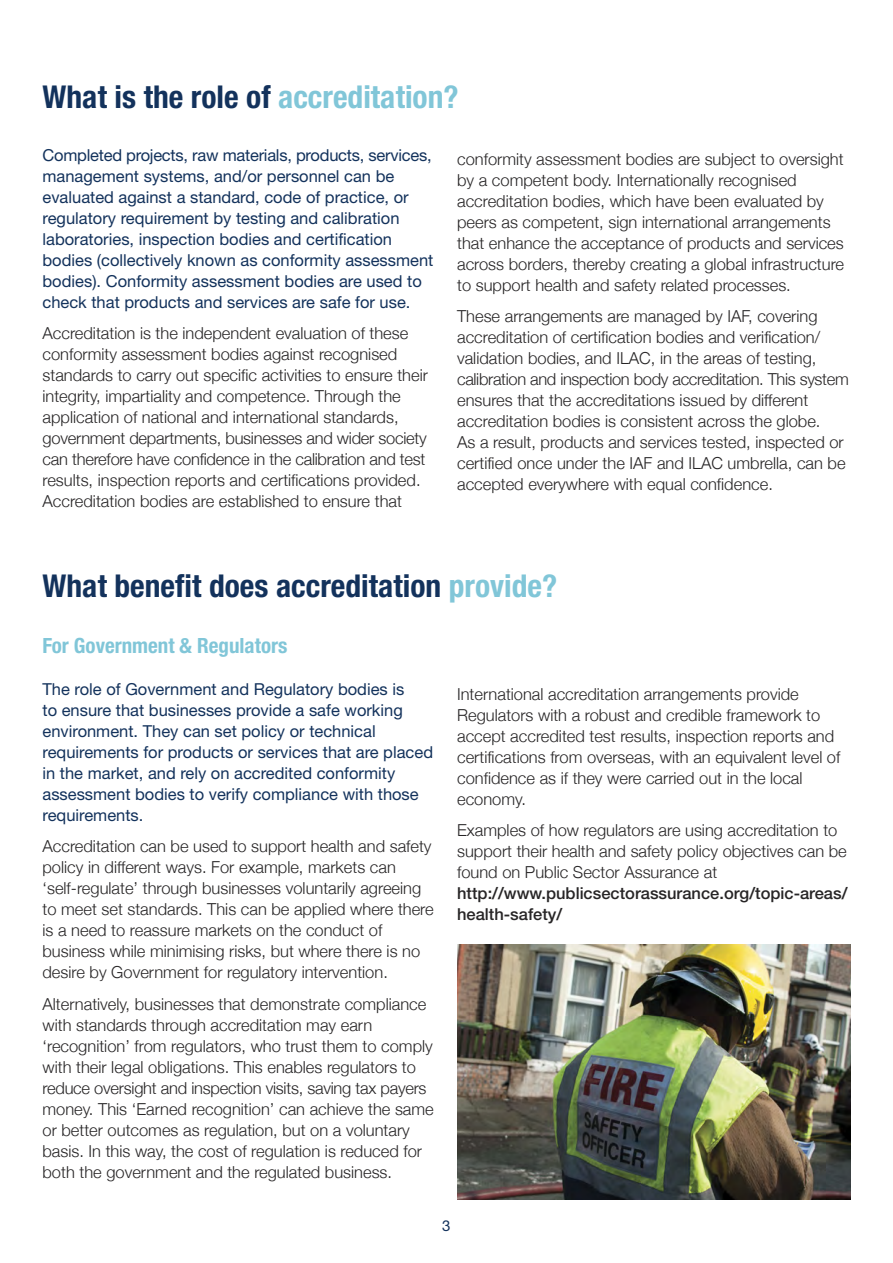
<style>
.page{position:relative;width:893px;height:1263px;background:#fff}
.page>*{position:absolute;margin:0;border:0;box-sizing:border-box;transform-origin:0 0}
.t1{font:700 condensed 31.5px "Helvetica Neue";color:#13325c}
.t2{font:700 condensed 21px "Helvetica Neue";color:#81c6d8}
.t3{font:300 16.5px/21px "Helvetica Neue";color:#272526}
.t4{font:16.5px/21px "Helvetica Neue";color:#13325c}
.t5{font:500 16.5px/21px "Helvetica Neue";color:#272526}
.t6{font:15px "Helvetica Neue";color:#13325c}
.s1{color:#81c6d8}
</style>
<div class="page">
<img style="left:457px;top:945px;width:394px;height:255px">
<h1 class="t1" style="left:43px;top:85px;width:418px">What is the role of <span class="s1">accreditation?</span></h1>
<p class="t4" style="left:43px;top:146px;width:392px">Completed projects, raw materials, products, services, management systems, and/or personnel can be evaluated against a standard, code of practice, or regulatory requirement by testing and calibration laboratories, inspection bodies and certification bodies (collectively known as conformity assessment bodies). Conformity assessment bodies are used to check that products and services are safe for use.</p>
<p class="t3" style="left:43px;top:322px;width:387px">Accreditation is the independent evaluation of these conformity assessment bodies against recognised standards to carry out specific activities to ensure their integrity, impartiality and competence. Through the application of national and international standards, government departments, businesses and wider society can therefore have confidence in the calibration and test results, inspection reports and certifications provided.<br>Accreditation bodies are established to ensure that</p>
<p class="t3" style="left:457px;top:148px;width:388px">conformity assessment bodies are subject to oversight by a competent body. Internationally recognised accreditation bodies, which have been evaluated by peers as competent, sign international arrangements that enhance the acceptance of products and services across borders, thereby creating a global infrastructure to support health and safety related processes.</p>
<p class="t3" style="left:457px;top:306px;width:393px">These arrangements are managed by IAF, covering accreditation of certification bodies and verification/ validation bodies, and ILAC, in the areas of testing, calibration and inspection body accreditation. This system ensures that the accreditations issued by different accreditation bodies is consistent across the globe.<br>As a result, products and services tested, inspected or certified once under the IAF and ILAC umbrella, can be accepted everywhere with equal confidence.</p>
<h1 class="t1" style="left:43px;top:574px;width:516px">What benefit does accreditation <span class="s1">provide?</span></h1>
<p class="t2" style="left:43px;top:638px;width:246px">For Government &amp; Regulators</p>
<p class="t4" style="left:43px;top:680px;width:392px">The role of Government and Regulatory bodies is<br>to ensure that businesses provide a safe working environment. They can set policy or technical requirements for products or services that are placed in the market, and rely on accredited conformity assessment bodies to verify compliance with those requirements.</p>
<p class="t3" style="left:43px;top:836px;width:393px">Accreditation can be used to support health and safety policy in different ways. For example, markets can ‘self-regulate’ through businesses voluntarily agreeing to meet set standards. This can be applied where there is a need to reassure markets on the conduct of business while minimising risks, but where there is no desire by Government for regulatory intervention.</p>
<p class="t3" style="left:43px;top:993px;width:393px">Alternatively, businesses that demonstrate compliance with standards through accreditation may earn ‘recognition’ from regulators, who trust them to comply with their legal obligations. This enables regulators to reduce oversight and inspection visits, saving tax payers money. This ‘Earned recognition’ can achieve the same or better outcomes as regulation, but on a voluntary basis. In this way, the cost of regulation is reduced for both the government and the regulated business.</p>
<p class="t3" style="left:457px;top:683px;width:385px">International accreditation arrangements provide Regulators with a robust and credible framework to accept accredited test results, inspection reports and certifications from overseas, with an equivalent level of confidence as if they were carried out in the local economy.</p>
<p class="t3" style="left:457px;top:819px;width:391px">Examples of how regulators are using accreditation to support their health and safety policy objectives can be found on Public Sector Assurance at</p>
<p class="t5" style="left:457px;top:884px;width:392px">http://www.publicsectorassurance.org/topic-areas/ health-safety/</p>
<p class="t6" style="left:442px;top:1220px;width:10px">3</p>
</div>
